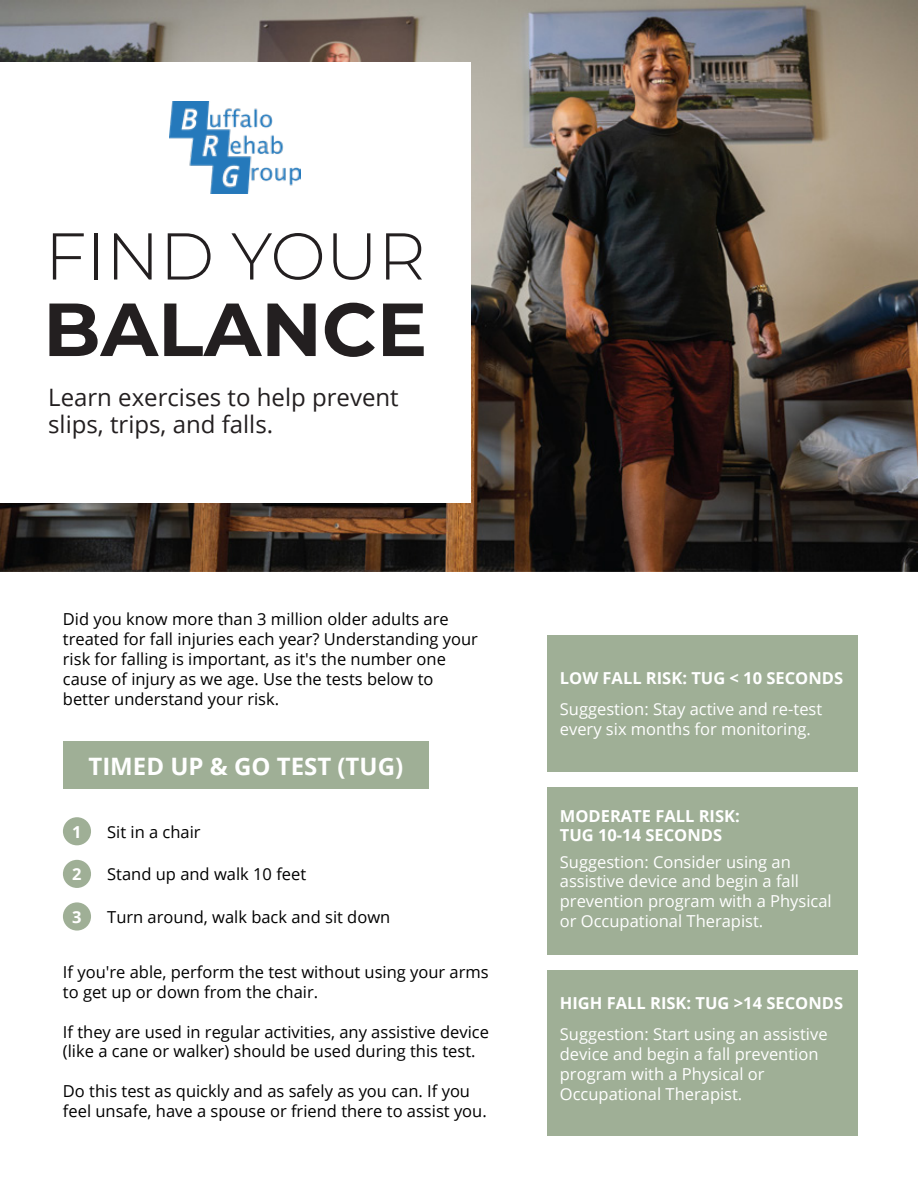
<style>
.page{position:relative;width:918px;height:1188px;background:#fff}
.page>*{position:absolute;margin:0;border:0;box-sizing:border-box;transform-origin:0 0}
.t1{font:700 75px "Montserrat";color:#231f20}
.t2{font:300 66px "Montserrat";color:#231f20}
.t3{font:24px/27px "Open Sans";color:#231f20}
.t4{font:700 24px "Open Sans";color:#fff}
.t5{font:16.5px/19.8px "Open Sans";color:#010101}
.t6{font:16.5px/19.8px "Open Sans";color:#fff}
.t7{font:16.5px/19.8px "Open Sans";color:#000}
.t8{font:700 16.5px/19.8px "Open Sans";color:#fff}
</style>
<div class="page">
<img style="left:0;top:0;width:918px;height:572px">
<div style="left:0;top:62px;width:470px;height:441px;background:#fff"></div>
<img style="left:170px;top:101px;width:131px;height:93px">
<div style="left:63px;top:741px;width:366px;height:48px;background:#9faf96"></div>
<div style="left:63px;top:817px;width:28px;height:28px;background:#9faf96;border-radius:50%"></div>
<div style="left:63px;top:860px;width:28px;height:28px;background:#9faf96;border-radius:50%"></div>
<div style="left:63px;top:902px;width:28px;height:29px;background:#9faf96;border-radius:50%"></div>
<div style="left:547px;top:635px;width:310px;height:137px;background:#9faf96"></div>
<div style="left:547px;top:787px;width:310px;height:168px;background:#9faf96"></div>
<div style="left:547px;top:970px;width:310px;height:165px;background:#9faf96"></div>
<h2 class="t2" style="left:45px;top:211px;width:382px">FIND YOUR</h2>
<h1 class="t1" style="left:43px;top:275px;width:385px">BALANCE</h1>
<h3 class="t3" style="left:48px;top:383px;width:352px">Learn exercises to help prevent slips, trips, and falls.</h3>
<p class="t7" style="left:63px;top:609px;width:417px">Did you know more than 3 million older adults are treated for fall injuries each year? Understanding your risk for falling is important, as it's the number one cause of injury as we age. Use the tests below to better understand your risk.</p>
<h3 class="t4" style="left:88px;top:750px;width:316px">TIMED UP &amp; GO TEST (TUG)</h3>
<p class="t8" style="left:72px;top:821px;width:11px">1</p>
<p class="t5" style="left:107px;top:821px;width:95px">Sit in a chair</p>
<p class="t8" style="left:72px;top:864px;width:11px">2</p>
<p class="t5" style="left:107px;top:864px;width:201px">Stand up and walk 10 feet</p>
<p class="t8" style="left:72px;top:906px;width:11px">3</p>
<p class="t5" style="left:107px;top:906px;width:285px">Turn around, walk back and sit down</p>
<p class="t5" style="left:63px;top:962px;width:427px">If you're able, perform the test without using your arms to get up or down from the chair.</p>
<p class="t5" style="left:63px;top:1021px;width:428px">If they are used in regular activities, any assistive device (like a cane or walker) should be used during this test.</p>
<p class="t5" style="left:63px;top:1081px;width:425px">Do this test as quickly and as safely as you can. If you feel unsafe, have a spouse or friend there to assist you.</p>
<p class="t8" style="left:560px;top:668px;width:285px">LOW FALL RISK: TUG &lt; 10 SECONDS</p>
<p class="t6" style="left:560px;top:699px;width:264px">Suggestion: Stay active and re-test every six months for monitoring.</p>
<p class="t8" style="left:560px;top:805px;width:181px">MODERATE FALL RISK:<br>TUG 10-14 SECONDS</p>
<p class="t6" style="left:560px;top:851px;width:273px">Suggestion: Consider using an assistive device and begin a fall prevention program with a Physical or Occupational Therapist.</p>
<p class="t8" style="left:560px;top:992px;width:285px">HIGH FALL RISK: TUG &gt;14 SECONDS</p>
<p class="t6" style="left:560px;top:1024px;width:269px">Suggestion: Start using an assistive device and begin a fall prevention program with a Physical or<br>Occupational Therapist.</p>
</div>
